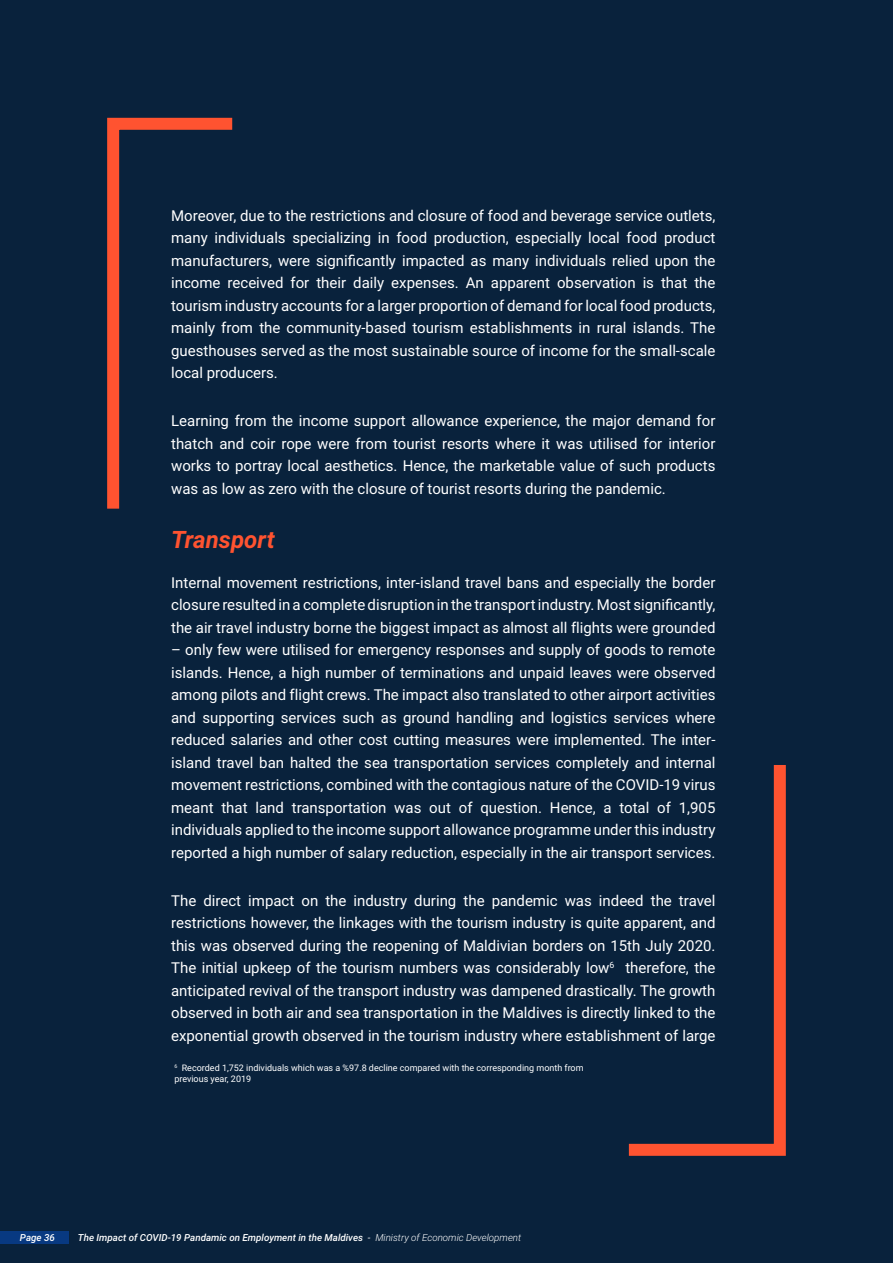
<style>
.page{position:relative;width:893px;height:1263px;background:#09223c}
.page>*{position:absolute;margin:0;border:0;box-sizing:border-box;transform-origin:0 0}
.HEADING_3_ORNG{font:italic 700 24px "Roboto";color:#ff5330}
.BOX_BODY_TEXT{font:15px/22.5px "Roboto";color:#fff;text-align:justify}
.t1{font:italic 500 9.75px "Roboto";color:#fff}
.BOX_FOOTNOTES{font:9px/10.8px "Roboto";color:#fff}
.s1{font-weight:400}
.s2{font-weight:300}
</style>
<div class="page">
<svg style="left:107px;top:117px;width:126px;height:392px"></svg>
<svg style="left:628px;top:765px;width:158px;height:391px"></svg>
<div style="left:0;top:1231px;width:69px;height:12px;background:#083981"></div>
<p class="BOX_BODY_TEXT" style="left:171px;top:204px;width:546px">Moreover, due to the restrictions and closure of food and beverage service outlets, many individuals specializing in food production, especially local food product manufacturers, were significantly impacted as many individuals relied upon the income received for their daily expenses. An apparent observation is that the tourism industry accounts for a larger proportion of demand for local food products, mainly from the community-based tourism establishments in rural islands. The guesthouses served as the most sustainable source of income for the small-scale local producers.</p>
<p class="BOX_BODY_TEXT" style="left:171px;top:409px;width:546px">Learning from the income support allowance experience, the major demand for thatch and coir rope were from tourist resorts where it was utilised for interior works to portray local aesthetics. Hence, the marketable value of such products was as low as zero with the closure of tourist resorts during the pandemic.</p>
<p class="HEADING_3_ORNG" style="left:171px;top:523px;width:105px">Transport</p>
<p class="BOX_BODY_TEXT" style="left:171px;top:570px;width:546px">Internal movement restrictions, inter-island travel bans and especially the border closure resulted in a complete disruption in the transport industry. Most significantly, the air travel industry borne the biggest impact as almost all flights were grounded</p>
<p class="BOX_BODY_TEXT" style="left:171px;top:638px;width:546px">– only few were utilised for emergency responses and supply of goods to remote islands. Hence, a high number of terminations and unpaid leaves were observed among pilots and flight crews. The impact also translated to other airport activities and supporting services such as ground handling and logistics services where reduced salaries and other cost cutting measures were implemented. The inter&shy;island travel ban halted the sea transportation services completely and internal movement restrictions, combined with the contagious nature of the COVID-19 virus meant that land transportation was out of question. Hence, a total of 1,905 individuals applied to the income support allowance programme under this industry reported a high number of salary reduction, especially in the air transport services.</p>
<p class="BOX_BODY_TEXT" style="left:171px;top:888px;width:546px">The direct impact on the industry during the pandemic was indeed the travel restrictions however, the linkages with the tourism industry is quite apparent, and this was observed during the reopening of Maldivian borders on 15th July 2020.<br>The initial upkeep of the tourism numbers was considerably low<sup>6</sup> therefore, the anticipated revival of the transport industry was dampened drastically. The growth observed in both air and sea transportation in the Maldives is directly linked to the exponential growth observed in the tourism industry where establishment of large</p>
<p class="BOX_FOOTNOTES" style="left:174px;top:1062px;width:411px"><sup>6</sup> Recorded 1,752 individuals which was a %97.8 decline compared with the corresponding month from previous year, 2019</p>
<p class="t1" style="left:20px;top:1230px;width:36px">Page 36</p>
<p class="t1" style="left:78px;top:1230px;width:445px">The Impact of COVID-19 Pandamic on Employment in the Maldives <span class="s1">-</span> <span class="s2">Ministry of Economic Development</span></p>
</div>
